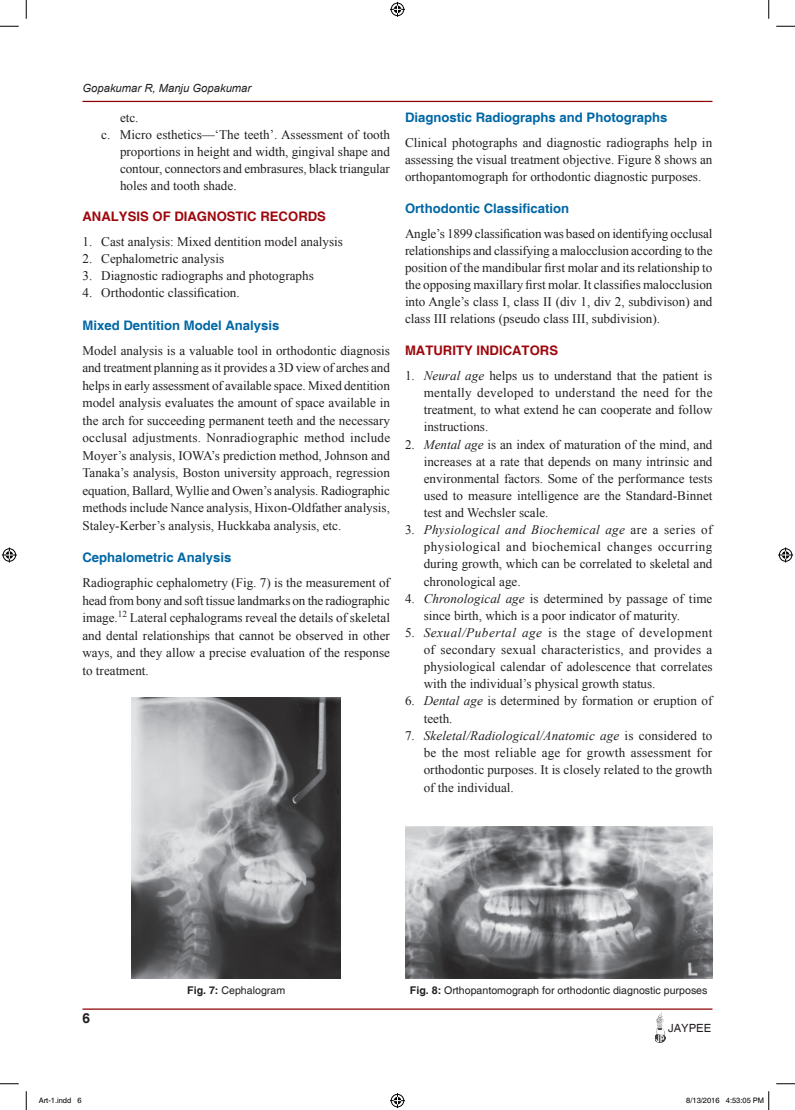
<style>
.page{position:relative;width:795px;height:1110px;background:#fff}
.page>*{position:absolute;margin:0;border:0;box-sizing:border-box;transform-origin:0 0}
.t1{font:700 13.75px "Helvetica";color:#231f20}
.text{font:13.12px/17.5px "Times New Roman";color:#231f20;text-align:justify}
._1st{font:13.12px/17.1px "Times New Roman";color:#231f20;text-align:justify}
.B{font:700 13.12px "Helvetica";color:#0067a5}
.A{font:700 13.12px "Helvetica";color:#9d070d}
.t2{font:italic 11.25px "Arial";color:#231f20}
.t3{font:11.25px "Helvetica";color:#231f20}
.fig{font:10.62px "Helvetica";color:#231f20}
.t4{font:7.5px "Helvetica";color:#000}
.s1{font-style:italic}
.s2{font-weight:700}
</style>
<div class="page">
<hr style="left:82px;top:101px;width:630px;height:1px;background:#8b0202">
<hr style="left:82px;top:1009px;width:630px;height:1px;background:#8b0202">
<img style="left:655px;top:1013px;width:11px;height:29px">
<img style="left:132px;top:698px;width:209px;height:280px">
<img style="left:405px;top:826px;width:307px;height:153px">
<svg style="left:0;top:25px;width:19px;height:2px"></svg>
<svg style="left:776px;top:25px;width:19px;height:2px"></svg>
<svg style="left:0;top:1083px;width:19px;height:2px"></svg>
<svg style="left:776px;top:1083px;width:19px;height:2px"></svg>
<svg style="left:25px;top:0;width:2px;height:19px"></svg>
<svg style="left:25px;top:1091px;width:2px;height:19px"></svg>
<svg style="left:768px;top:0;width:2px;height:19px"></svg>
<svg style="left:390px;top:2px;width:15px;height:15px"></svg>
<svg style="left:390px;top:1093px;width:15px;height:15px"></svg>
<svg style="left:2px;top:548px;width:15px;height:14px"></svg>
<svg style="left:778px;top:548px;width:15px;height:14px"></svg>
<svg style="left:768px;top:1091px;width:2px;height:19px"></svg>
<p class="t2" style="left:82px;top:80px;width:170px">Gopakumar R, Manju Gopakumar</p>
<p class="_1st" style="left:120px;top:108px;width:20px">etc.</p>
<p class="_1st" style="left:120px;top:126px;width:272px;text-indent:-19px">c. Micro esthetics—‘The teeth’. Assessment of tooth proportions in height and width, gingival shape and contour, connectors and embrasures, black triangular holes and tooth shade.</p>
<p class="A" style="left:82px;top:209px;width:245px">ANALYSIS OF DIAGNOSTIC RECORDS</p>
<p class="_1st" style="left:82px;top:233px;width:262px">1. Cast analysis: Mixed dentition model analysis</p>
<p class="_1st" style="left:82px;top:250px;width:143px">2. Cephalometric analysis</p>
<p class="_1st" style="left:82px;top:266px;width:233px">3. Diagnostic radiographs and photographs</p>
<p class="_1st" style="left:82px;top:284px;width:159px">4. Orthodontic classification.</p>
<p class="B" style="left:82px;top:317px;width:198px">Mixed Dentition Model Analysis</p>
<p class="text" style="left:82px;top:341px;width:309px">Model analysis is a valuable tool in orthodontic diagnosis and treatment planning as it provides a 3D view of arches and helps in early assessment of available space. Mixed dentition model analysis evaluates the amount of space available in the arch for succeeding permanent teeth and the necessary occlusal adjustments. Nonradiographic method include Moyer’s analysis, IOWA’s prediction method, Johnson and Tanaka’s analysis, Boston university approach, regression equation, Ballard, Wyllie and Owen’s analysis. Radiographic methods include Nance analysis, Hixon-Oldfather analysis, Staley-Kerber’s analysis, Huckkaba analysis, etc.</p>
<p class="B" style="left:82px;top:549px;width:150px">Cephalometric Analysis</p>
<p class="text" style="left:82px;top:574px;width:309px">Radiographic cephalometry (Fig. 7) is the measurement of head from bony and soft tissue landmarks on the radiographic image.<sup>12</sup> Lateral cephalograms reveal the details of skeletal and dental relationships that cannot be observed in other ways, and they allow a precise evaluation of the response to treatment.</p>
<p class="B" style="left:405px;top:109px;width:264px">Diagnostic Radiographs and Photographs</p>
<p class="text" style="left:405px;top:134px;width:309px;line-height:17.1px">Clinical photographs and diagnostic radiographs help in assessing the visual treatment objective. Figure 8 shows an orthopantomograph for orthodontic diagnostic purposes.</p>
<p class="B" style="left:405px;top:200px;width:166px">Orthodontic Classification</p>
<p class="text" style="left:405px;top:225px;width:309px;line-height:17.1px">Angle’s 1899 classification was based on identifying occlusal relationships and classifying a malocclusion according to the position of the mandibular first molar and its relationship to the opposing maxillary first molar. It classifies malocclusion into Angle’s class I, class II (div 1, div 2, subdivison) and class III relations (pseudo class III, subdivision).</p>
<p class="A" style="left:405px;top:343px;width:155px">MATURITY INDICATORS</p>
<p class="_1st" style="left:424px;top:367px;width:290px;text-indent:-19px">1. <span class="s1">Neural age</span> helps us to understand that the patient is mentally developed to understand the need for the treatment, to what extend he can cooperate and follow instructions.</p>
<p class="_1st" style="left:424px;top:435px;width:290px;text-indent:-19px">2. <span class="s1">Mental age</span> is an index of maturation of the mind, and increases at a rate that depends on many intrinsic and environmental factors. Some of the performance tests used to measure intelligence are the Standard-Binnet test and Wechsler scale.</p>
<p class="_1st" style="left:424px;top:521px;width:290px;text-indent:-19px">3. <span class="s1">Physiological and Biochemical age</span> are a series of physiological and biochemical changes occurring during growth, which can be correlated to skeletal and chronological age.</p>
<p class="_1st" style="left:424px;top:590px;width:290px;text-indent:-19px">4. <span class="s1">Chronological age</span> is determined by passage of time since birth, which is a poor indicator of maturity.</p>
<p class="_1st" style="left:424px;top:624px;width:290px;text-indent:-19px">5. <span class="s1">Sexual/Pubertal age</span> is the stage of development of secondary sexual characteristics, and provides a physiological calendar of adolescence that correlates with the individual’s physical growth status.</p>
<p class="_1st" style="left:424px;top:692px;width:290px;text-indent:-19px">6. <span class="s1">Dental age</span> is determined by formation or eruption of teeth.</p>
<p class="_1st" style="left:424px;top:726px;width:290px;text-indent:-19px">7. <span class="s1">Skeletal/Radiological/Anatomic age</span> is considered to be the most reliable age for growth assessment for orthodontic purposes. It is closely related to the growth of the individual.</p>
<p class="t1" style="left:82px;top:1010px;width:9px">6</p>
<p class="fig" style="left:187px;top:984px;width:100px"><span class="s2">Fig. 7:</span> Cephalogram</p>
<p class="fig" style="left:410px;top:984px;width:299px"><span class="s2">Fig. 8:</span> Orthopantomograph for orthodontic diagnostic purposes</p>
<p class="t3" style="left:668px;top:1022px;width:45px">JAYPEE</p>
<p class="t4" style="left:39px;top:1096px;width:44px">Art-1.indd 6</p>
<p class="t4" style="left:686px;top:1096px;width:79px">8/13/2016 4:53:05 PM</p>
</div>
